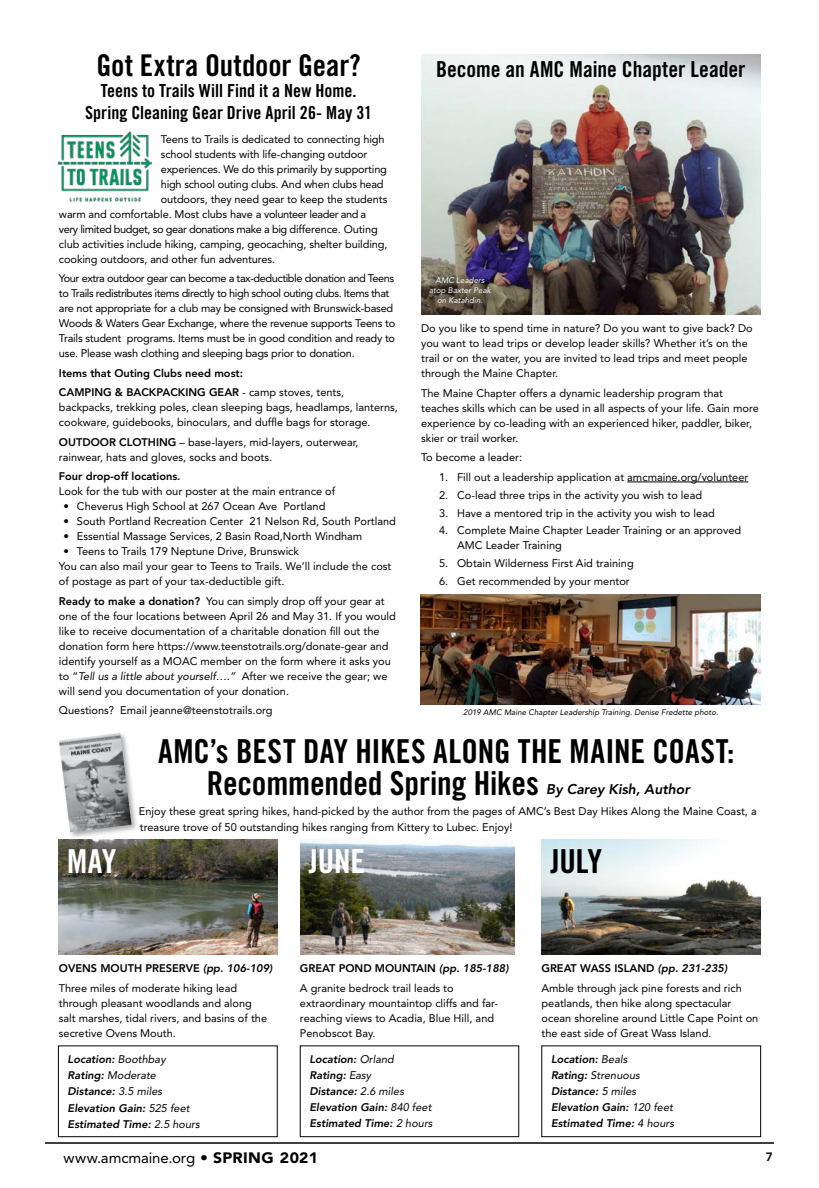
<style>
.page{position:relative;width:819px;height:1188px;background:#fff}
.page>*{position:absolute;margin:0;border:0;box-sizing:border-box;transform-origin:0 0}
.t1{font:33px/32px "Trade Gothic LT Std Bd Cn 20";letter-spacing:-.005em;color:#000}
.t2{font:33px "Trade Gothic LT Std Bd Cn 20";letter-spacing:-.005em;color:#fff}
.t3{font:30px "Trade Gothic LT Std Bd Cn 20";color:#000}
.t4{font:22px "Trade Gothic LT Std Bd Cn 20";letter-spacing:-.005em;color:#000}
.t5{font:18px/21.6px "Trade Gothic LT Std Bd Cn 20";color:#000;text-align:center}
.t6{font:15px "Avenir LT Std";letter-spacing:-.005em;color:#000}
.t7{font:italic 800 14px "Avenir LT Std";color:#000}
.t8{font:800 12px "Avenir LT Std";color:#000}
.t9{font:11px/15px "Avenir LT Std";color:#000}
.t10{font:11px/15px "Avenir LT Std";letter-spacing:-.02em;color:#000}
.t11{font:italic 800 11px/16px "Avenir LT Std";color:#000}
.t12{font:800 11px/19.5px "Avenir LT Std";color:#000}
.t13{font:11px "Avenir LT Std";letter-spacing:-.04em;color:#000}
.t14{font:italic 8px "Avenir LT Std";color:#000}
.t15{font:italic 8px/9.6px "Avenir LT Std";color:#fff;text-align:center}
.s1{font-weight:400}
.s2{font-weight:800}
.s3{font-style:italic}
.s4{font-weight:800;font-style:italic}
.s5{font-weight:900}
</style>
<div class="page">
<hr style="left:45px;top:1142px;width:729px;height:2px;background:#000">
<hr style="left:627px;top:482px;width:121px;height:1px;background:#000">
<div style="left:57px;top:731px;width:82px;height:109px;background:#000;opacity:.35"></div>
<img style="left:59px;top:733px;width:73px;height:99px">
<img style="left:58px;top:840px;width:220px;height:115px">
<img style="left:300px;top:841px;width:214px;height:114px">
<img style="left:542px;top:840px;width:218px;height:115px">
<div style="left:58px;top:1046px;width:220px;height:91px;border:1px solid #000"></div>
<div style="left:300px;top:1046px;width:219px;height:91px;border:1px solid #000"></div>
<div style="left:542px;top:1046px;width:219px;height:91px;border:1px solid #000"></div>
<img style="left:59px;top:131px;width:93px;height:71px">
<img style="left:421px;top:594px;width:339px;height:111px">
<img style="left:421px;top:54px;width:340px;height:261px">
<div style="left:432px;top:280px;width:71px;height:35px;background:#000;opacity:.75"></div>
<div style="left:424px;top:271px;width:73px;height:38px;background:#000;opacity:.75"></div>
<h2 class="t3" style="left:97px;top:47px;width:266px">Got Extra Outdoor Gear?</h2>
<h3 class="t5" style="left:85px;top:80px;width:288px">Teens to Trails Will Find it a New Home.<br>Spring Cleaning Gear Drive April 26- May 31</h3>
<p class="t9" style="left:161px;top:132px;width:225px">Teens to Trails is dedicated to connecting high</p>
<p class="t9" style="left:161px;top:147px;width:208px">school students with life-changing outdoor</p>
<p class="t10" style="left:161px;top:162px;width:228px">experiences. We do this primarily by supporting</p>
<p class="t10" style="left:161px;top:177px;width:224px">high school outing clubs. And when clubs head</p>
<p class="t9" style="left:161px;top:192px;width:228px">outdoors, they need gear to keep the students</p>
<p class="t9" style="left:59px;top:207px;width:309px">warm and comfortable. Most clubs have a volunteer leader and a</p>
<p class="t13" style="left:59px;top:223px;width:320px">very limited budget, so gear donations make a big difference. Outing</p>
<p class="t9" style="left:59px;top:237px;width:330px">club activities include hiking, camping, geocaching, shelter building,</p>
<p class="t9" style="left:59px;top:252px;width:218px">cooking outdoors, and other fun adventures.</p>
<p class="t10" style="left:59px;top:271px;width:338px">Your extra outdoor gear can become a tax-deductible donation and Teens to Trails redistributes items directly to high school outing clubs. Items that are not appropriate for a club may be consigned with Brunswick-based Woods &amp; Waters Gear Exchange, where the revenue supports Teens to Trails student programs. Items must be in good condition and ready to use. Please wash clothing and sleeping bags prior to donation.</p>
<p class="t12" style="left:59px;top:363px;width:287px">Items that Outing Clubs need most:<br>CAMPING &amp; BACKPACKING GEAR <span class="s1">- camp stoves, tents,</span></p>
<p class="t9" style="left:59px;top:400px;width:341px">backpacks, trekking poles, clean sleeping bags, headlamps, lanterns, cookware, guidebooks, binoculars, and duffle bags for storage.</p>
<p class="t9" style="left:59px;top:435px;width:301px"><span class="s2">OUTDOOR CLOTHING</span> – base-layers, mid-layers, outerwear, rainwear, hats and gloves, socks and boots.</p>
<p class="t12" style="left:59px;top:467px;width:123px">Four drop-off locations.</p>
<p class="t9" style="left:59px;top:484px;width:278px">Look for the tub with our poster at the main entrance of</p>
<p class="t9" style="left:63px;top:499px;width:263px">• Cheverus High School at 267 Ocean Ave Portland</p>
<p class="t9" style="left:63px;top:514px;width:334px">• South Portland Recreation Center 21 Nelson Rd, South Portland</p>
<p class="t9" style="left:63px;top:529px;width:300px">• Essential Massage Services, 2 Basin Road,North Windham</p>
<p class="t9" style="left:59px;top:544px;width:334px;text-indent:4px">• Teens to Trails 179 Neptune Drive, Brunswick<br>You can also mail your gear to Teens to Trails. We’ll include the cost of postage as part of your tax-deductible gift.</p>
<p class="t9" style="left:59px;top:594px;width:338px"><span class="s2">Ready to make a donation?</span> You can simply drop off your gear at one of the four locations between April 26 and May 31. If you would like to receive documentation of a charitable donation fill out the donation form here https://www.teenstotrails.org/donate-gear and identify yourself as a MOAC member on the form where it asks you to “<span class="s3">Tell us a little about yourself….”</span> After we receive the gear; we will send you documentation of your donation.</p>
<p class="t9" style="left:59px;top:703px;width:215px">Questions? Email jeanne@teenstotrails.org</p>
<h1 class="t1" style="left:207px;top:735px;width:529px;text-indent:-49px">AMC’s BEST DAY HIKES ALONG THE MAINE COAST:<br>Recommended Spring Hikes</h1>
<h3 class="t4" style="left:436px;top:56px;width:311px">Become an AMC Maine Chapter Leader</h3>
<p class="t15" style="left:429px;top:276px;width:63px">AMC Leaders atop Baxter Peak on Katahdin.</p>
<p class="t9" style="left:421px;top:321px;width:333px">Do you like to spend time in nature? Do you want to give back? Do you want to lead trips or develop leader skills? Whether it’s on the trail or on the water, you are invited to lead trips and meet people through the Maine Chapter.</p>
<p class="t9" style="left:421px;top:386px;width:339px">The Maine Chapter offers a dynamic leadership program that teaches skills which can be used in all aspects of your life. Gain more experience by co-leading with an experienced hiker, paddler, biker, skier or trail worker.</p>
<p class="t9" style="left:421px;top:450px;width:102px">To become a leader:</p>
<p class="t9" style="left:439px;top:470px;width:311px">1. Fill out a leadership application at amcmaine.org/volunteer</p>
<p class="t9" style="left:439px;top:487px;width:264px">2. Co-lead three trips in the activity you wish to lead</p>
<p class="t9" style="left:439px;top:505px;width:277px">3. Have a mentored trip in the activity you wish to lead</p>
<p class="t9" style="left:457px;top:523px;width:286px;text-indent:-18px">4. Complete Maine Chapter Leader Training or an approved<br>AMC Leader Training</p>
<p class="t9" style="left:439px;top:556px;width:196px">5. Obtain Wilderness First Aid training</p>
<p class="t9" style="left:439px;top:574px;width:192px">6. Get recommended by your mentor</p>
<p class="t14" style="left:463px;top:708px;width:257px">2019 AMC Maine Chapter Leadership Training. Denise Fredette photo.</p>
<p class="t7" style="left:546px;top:781px;width:145px">By Carey Kish, Author</p>
<p class="t9" style="left:139px;top:803px;width:619px;line-height:16px">Enjoy these great spring hikes, hand-picked by the author from the pages of AMC’s Best Day Hikes Along the Maine Coast, a treasure trove of 50 outstanding hikes ranging from Kittery to Lubec. Enjoy!</p>
<h1 class="t2" style="left:67px;top:841px;width:51px">MAY</h1>
<h1 class="t2" style="left:309px;top:841px;width:58px">JUNE</h1>
<h1 class="t1" style="left:550px;top:845px;width:53px">JULY</h1>
<p class="t9" style="left:542px;top:959px;width:202px;line-height:19.5px"><span class="s2">GREAT WASS ISLAND</span> <span class="s4">(pp. 231-235)<br></span>Amble through jack pine forests and rich</p>
<p class="t9" style="left:542px;top:995px;width:218px">peatlands, then hike along spectacular ocean shoreline around Little Cape Point on the east side of Great Wass Island.</p>
<p class="t9" style="left:300px;top:959px;width:210px;line-height:19.5px"><span class="s2">GREAT POND MOUNTAIN</span> <span class="s4">(pp. 185-188)<br></span>A granite bedrock trail leads to</p>
<p class="t9" style="left:300px;top:995px;width:200px">extraordinary mountaintop cliffs and far&shy;reaching views to Acadia, Blue Hill, and<br>Penobscot Bay.</p>
<p class="t9" style="left:59px;top:959px;width:215px;line-height:19.5px"><span class="s2">OVENS MOUTH PRESERVE</span> <span class="s4">(pp. 106-109)<br></span>Three miles of moderate hiking lead</p>
<p class="t9" style="left:59px;top:995px;width:210px">through pleasant woodlands and along salt marshes, tidal rivers, and basins of the secretive Ovens Mouth.</p>
<p class="t11" style="left:68px;top:1052px;width:134px">Location: <span class="s1">Boothbay<br></span>Rating: <span class="s1">Moderate<br></span>Distance: <span class="s1">3.5 miles<br></span>Elevation Gain: <span class="s1">525 feet<br></span>Estimated Time: <span class="s1">2.5 hours</span></p>
<p class="t11" style="left:310px;top:1052px;width:125px">Location: <span class="s1">Orland<br></span>Rating: <span class="s1">Easy<br></span>Distance: <span class="s1">2.6 miles<br></span>Elevation Gain: <span class="s1">840 feet<br></span>Estimated Time: <span class="s1">2 hours</span></p>
<p class="t11" style="left:551px;top:1052px;width:125px">Location: <span class="s1">Beals<br></span>Rating: <span class="s1">Strenuous<br></span>Distance: <span class="s1">5 miles<br></span>Elevation Gain: <span class="s1">120 feet<br></span>Estimated Time: <span class="s1">4 hours</span></p>
<h3 class="t6" style="left:64px;top:1149px;width:256px">www.amcmaine.org <span class="s5">• SPRING 2021</span></h3>
<p class="t8" style="left:766px;top:1150px;width:9px">7</p>
</div>
